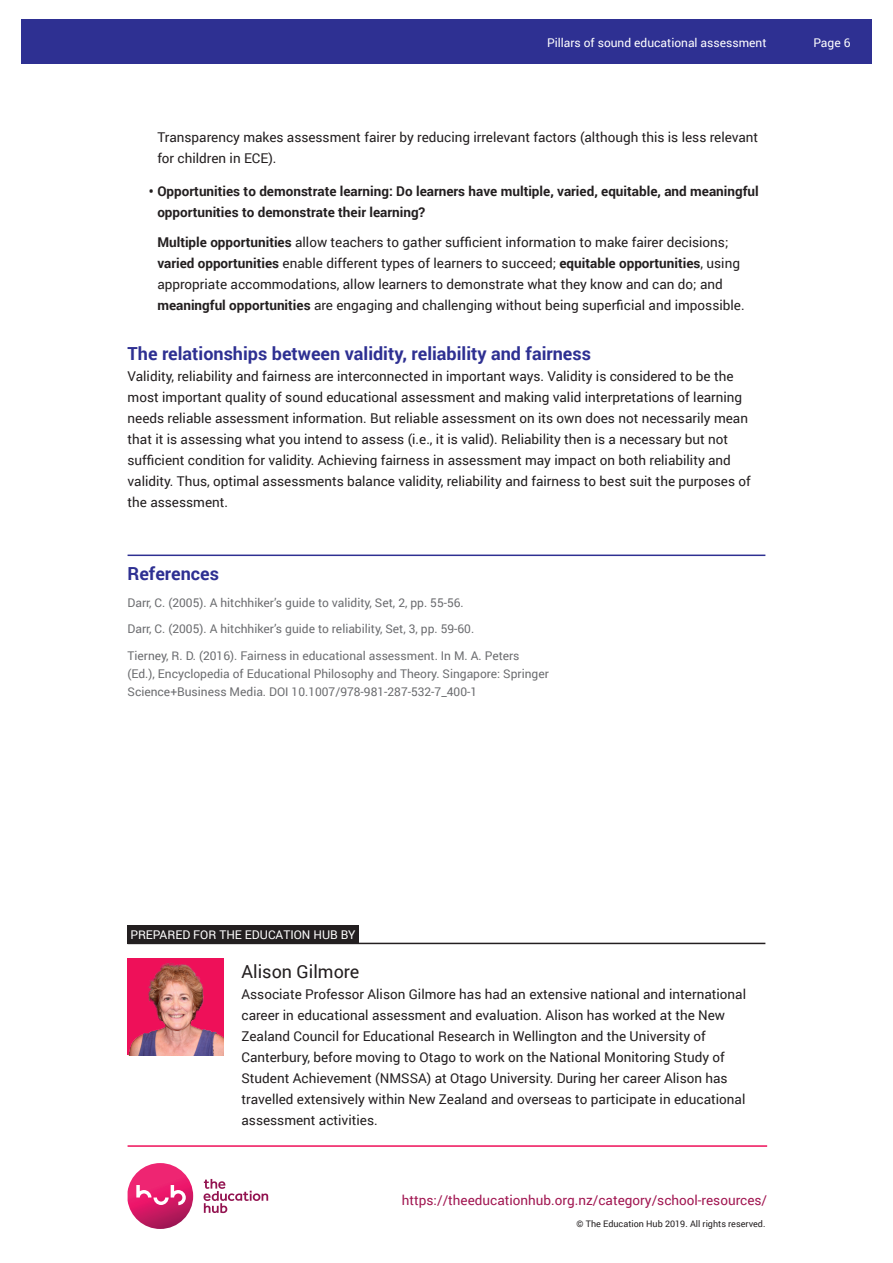
<style>
.page{position:relative;width:893px;height:1263px;background:#fff}
.page>*{position:absolute;margin:0;border:0;box-sizing:border-box;transform-origin:0 0}
.t1{font:700 18px "Roboto";color:#2e3092}
.t2{font:18px "Roboto";color:#231f20}
.t3{font:13.5px/21px "Roboto";color:#231f20}
.t4{font:700 13.5px/21px "Roboto";color:#231f20}
.t5{font:13.5px "Roboto";color:#a11651}
.t6{font:12px/18px "Roboto";color:#6c6d70}
.t7{font:12px "Roboto";color:#fff}
.t8{font:9px "Roboto";color:#231f20}
.s1{font-weight:700}
</style>
<div class="page">
<svg style="left:128px;top:1163px;width:65px;height:66px"></svg>
<svg style="left:204px;top:1179px;width:64px;height:34px"></svg>
<hr style="left:128px;top:1145px;width:639px;height:2px;background:#ee1059">
<div style="left:21px;top:19px;width:851px;height:45px;background:#2e3092"></div>
<hr style="left:128px;top:554px;width:637px;height:2px;background:#2e3092">
<div style="left:128px;top:925px;width:231px;height:18px;background:#231f20"></div>
<hr style="left:128px;top:943px;width:637px;height:1px;background:#231f20">
<img style="left:128px;top:959px;width:96px;height:96px">
<p class="t7" style="left:547px;top:34px;width:221px">Pillars of sound educational assessment</p>
<p class="t7" style="left:813px;top:34px;width:39px">Page 6</p>
<p class="t3" style="left:157px;top:126px;width:602px">Transparency makes assessment fairer by reducing irrelevant factors (although this is less relevant for children in ECE).</p>
<p class="t4" style="left:157px;top:181px;width:603px;text-indent:-9px">• Opportunities to demonstrate learning: Do learners have multiple, varied, equitable, and meaningful opportunities to demonstrate their learning?</p>
<p class="t3" style="left:157px;top:231px;width:589px"><span class="s1">Multiple opportunities</span> allow teachers to gather sufficient information to make fairer decisions; <span class="s1">varied opportunities</span> enable different types of learners to succeed; <span class="s1">equitable opportunities</span>, using appropriate accommodations, allow learners to demonstrate what they know and can do; and <span class="s1">meaningful opportunities</span> are engaging and challenging without being superficial and impossible.</p>
<h1 class="t1" style="left:128px;top:340px;width:465px">The relationships between validity, reliability and fairness</h1>
<p class="t3" style="left:128px;top:365px;width:625px">Validity, reliability and fairness are interconnected in important ways. Validity is considered to be the most important quality of sound educational assessment and making valid interpretations of learning needs reliable assessment information. But reliable assessment on its own does not necessarily mean that it is assessing what you intend to assess (i.e., it is valid). Reliability then is a necessary but not sufficient condition for validity. Achieving fairness in assessment may impact on both reliability and validity. Thus, optimal assessments balance validity, reliability and fairness to best suit the purposes of the assessment.</p>
<h1 class="t1" style="left:128px;top:561px;width:93px">References</h1>
<p class="t6" style="left:128px;top:593px;width:338px">Darr, C. (2005). A hitchhiker’s guide to validity, Set, 2, pp. 55-56.</p>
<p class="t6" style="left:128px;top:619px;width:348px">Darr, C. (2005). A hitchhiker’s guide to reliability, Set, 3, pp. 59-60.</p>
<p class="t6" style="left:128px;top:646px;width:423px">Tierney, R. D. (2016). Fairness in educational assessment. In M. A. Peters (Ed.), Encyclopedia of Educational Philosophy and Theory. Singapore: Springer<br>Science+Business Media. DOI 10.1007/978-981-287-532-7_400-1</p>
<p class="t7" style="left:130px;top:926px;width:227px">PREPARED FOR THE EDUCATION HUB BY</p>
<h1 class="t2" style="left:242px;top:959px;width:119px">Alison Gilmore</h1>
<p class="t3" style="left:242px;top:983px;width:506px">Associate Professor Alison Gilmore has had an extensive national and international career in educational assessment and evaluation. Alison has worked at the New Zealand Council for Educational Research in Wellington and the University of Canterbury, before moving to Otago to work on the National Monitoring Study of Student Achievement (NMSSA) at Otago University. During her career Alison has travelled extensively within New Zealand and overseas to participate in educational assessment activities.</p>
<p class="t5" style="left:402px;top:1190px;width:367px">https://theeducationhub.org.nz/category/school-resources/</p>
<p class="t8" style="left:577px;top:1217px;width:190px">© The Education Hub 2019. All rights reserved.</p>
</div>
